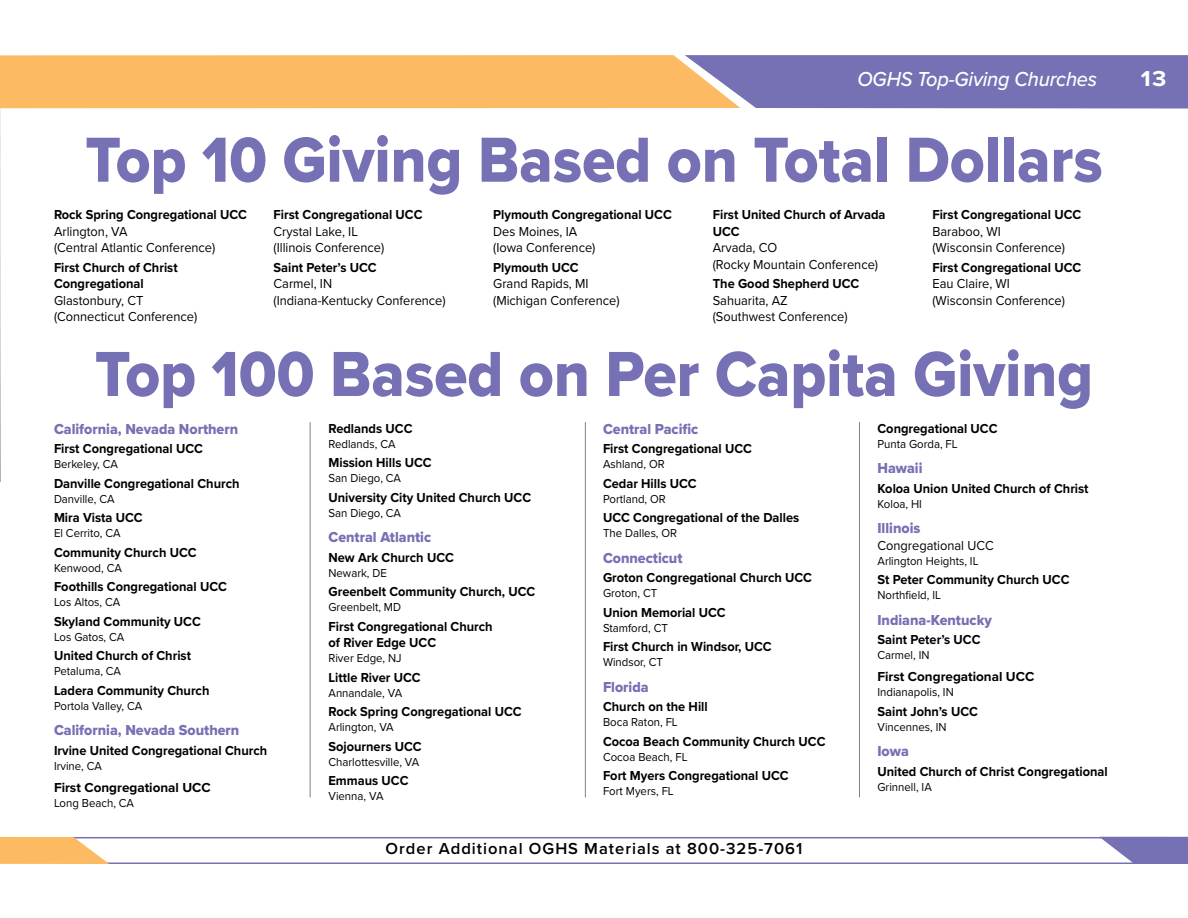
<style>
.page{position:relative;width:1188px;height:918px;background:#fff}
.page>*{position:absolute;margin:0;border:0;box-sizing:border-box;transform-origin:0 0}
.t1{font:66px "Proxima Nova Extrabld";color:#7670b4;scale:.92 1}
.t2{font:700 22.35px "Proxima Nova";color:#fff;scale:1.09 1}
.t3{font:italic 500 21px "Proxima Nova";letter-spacing:-.01em;color:#fff;scale:.95 1}
.t4{font:600 16.5px "Proxima Nova";letter-spacing:.06em;color:#000}
.t5{font:15px "Proxima Nova Extrabld";color:#7670b4;scale:.95 1}
.t6{font:700 13.5px/16.5px "Proxima Nova";color:#000;scale:.95 1}
.t7{font:13.5px/16.5px "Proxima Nova";color:#000;scale:.95 1}
.t8{font:700 13.5px "Proxima Nova";color:#000}
.t9{font:12px "Proxima Nova";color:#000;scale:.95 1}
</style>
<div class="page">
<svg style="left:1099px;top:837px;width:89px;height:27px"></svg>
<svg style="left:0;top:55px;width:1188px;height:54px;background:#c89f86"></svg>
<hr style="left:71px;top:837px;width:1098px;height:1px;background:#7670b4">
<hr style="left:93px;top:862px;width:1047px;height:2px;background:#7670b4">
<hr style="left:859px;top:422px;width:1px;height:375px;background:#808285">
<hr style="left:585px;top:422px;width:1px;height:375px;background:#808285">
<hr style="left:310px;top:422px;width:1px;height:375px;background:#808285">
<svg style="left:0;top:837px;width:109px;height:27px;background:#fac27b"></svg>
<img style="left:0;top:109px;width:1px;height:373px">
<h3 class="t3" style="left:858px;top:67px;width:254px">OGHS Top-Giving Churches</h3>
<h2 class="t2" style="left:1141px;top:65px;width:25px">13</h2>
<h1 class="t1" style="left:85px;top:120px;width:1107px">Top 10 Giving Based on Total Dollars</h1>
<p class="t6" style="left:54px;top:207px;width:205px">Rock Spring Congregational UCC</p>
<p class="t7" style="left:54px;top:223px;width:171px">Arlington, VA<br>(Central Atlantic Conference)</p>
<p class="t6" style="left:54px;top:259px;width:132px">First Church of Christ<br>Congregational</p>
<p class="t7" style="left:54px;top:292px;width:152px">Glastonbury, CT (Connecticut Conference)</p>
<p class="t6" style="left:274px;top:207px;width:158px">First Congregational UCC</p>
<p class="t7" style="left:274px;top:223px;width:118px">Crystal Lake, IL (Illinois Conference)</p>
<p class="t6" style="left:274px;top:259px;width:110px">Saint Peter’s UCC</p>
<p class="t7" style="left:274px;top:276px;width:183px">Carmel, IN<br>(Indiana-Kentucky Conference)</p>
<p class="t6" style="left:493px;top:207px;width:190px">Plymouth Congregational UCC</p>
<p class="t7" style="left:493px;top:223px;width:109px">Des Moines, IA (Iowa Conference)</p>
<p class="t6" style="left:493px;top:259px;width:92px">Plymouth UCC</p>
<p class="t7" style="left:493px;top:276px;width:135px">Grand Rapids, MI (Michigan Conference)</p>
<p class="t6" style="left:713px;top:207px;width:183px">First United Church of Arvada<br>UCC</p>
<p class="t7" style="left:713px;top:240px;width:175px">Arvada, CO<br>(Rocky Mountain Conference)</p>
<p class="t6" style="left:713px;top:276px;width:156px">The Good Shepherd UCC</p>
<p class="t7" style="left:713px;top:292px;width:143px">Sahuarita, AZ (Southwest Conference)</p>
<p class="t6" style="left:932px;top:207px;width:158px">First Congregational UCC</p>
<p class="t7" style="left:932px;top:223px;width:141px">Baraboo, WI<br>(Wisconsin Conference)</p>
<p class="t6" style="left:932px;top:259px;width:158px">First Congregational UCC</p>
<p class="t7" style="left:932px;top:276px;width:141px">Eau Claire, WI (Wisconsin Conference)</p>
<h1 class="t1" style="left:95px;top:334px;width:1087px">Top 100 Based on Per Capita Giving</h1>
<p class="t5" style="left:54px;top:420px;width:195px">California, Nevada Northern</p>
<p class="t6" style="left:54px;top:441px;width:158px">First Congregational UCC</p>
<p class="t9" style="left:54px;top:457px;width:69px">Berkeley, CA</p>
<p class="t6" style="left:54px;top:476px;width:197px">Danville Congregational Church</p>
<p class="t9" style="left:54px;top:492px;width:65px">Danville, CA</p>
<p class="t6" style="left:54px;top:510px;width:95px">Mira Vista UCC</p>
<p class="t9" style="left:54px;top:526px;width:72px">El Cerrito, CA</p>
<p class="t6" style="left:54px;top:545px;width:152px">Community Church UCC</p>
<p class="t9" style="left:54px;top:561px;width:73px">Kenwood, CA</p>
<p class="t6" style="left:54px;top:579px;width:184px">Foothills Congregational UCC</p>
<p class="t9" style="left:54px;top:595px;width:71px">Los Altos, CA</p>
<p class="t6" style="left:54px;top:614px;width:156px">Skyland Community UCC</p>
<p class="t9" style="left:54px;top:630px;width:76px">Los Gatos, CA</p>
<p class="t6" style="left:54px;top:648px;width:146px">United Church of Christ</p>
<p class="t9" style="left:54px;top:664px;width:72px">Petaluma, CA</p>
<p class="t6" style="left:54px;top:683px;width:165px">Ladera Community Church</p>
<p class="t9" style="left:54px;top:699px;width:94px">Portola Valley, CA</p>
<p class="t5" style="left:54px;top:721px;width:197px">California, Nevada Southern</p>
<p class="t6" style="left:54px;top:743px;width:226px">Irvine United Congregational Church</p>
<p class="t9" style="left:54px;top:759px;width:52px">Irvine, CA</p>
<p class="t8" style="left:54px;top:779px;width:158px">First Congregational UCC</p>
<p class="t9" style="left:54px;top:796px;width:86px">Long Beach, CA</p>
<p class="t6" style="left:328px;top:421px;width:90px">Redlands UCC</p>
<p class="t9" style="left:328px;top:437px;width:72px">Redlands, CA</p>
<p class="t6" style="left:328px;top:455px;width:110px">Mission Hills UCC</p>
<p class="t9" style="left:328px;top:471px;width:78px">San Diego, CA</p>
<p class="t6" style="left:328px;top:490px;width:215px">University City United Church UCC</p>
<p class="t9" style="left:328px;top:506px;width:78px">San Diego, CA</p>
<p class="t5" style="left:328px;top:528px;width:110px">Central Atlantic</p>
<p class="t6" style="left:328px;top:550px;width:134px">New Ark Church UCC</p>
<p class="t9" style="left:328px;top:566px;width:63px">Newark, DE</p>
<p class="t6" style="left:328px;top:584px;width:219px">Greenbelt Community Church, UCC</p>
<p class="t9" style="left:328px;top:600px;width:78px">Greenbelt, MD</p>
<p class="t6" style="left:328px;top:619px;width:174px">First Congregational Church of River Edge UCC</p>
<p class="t9" style="left:328px;top:651px;width:79px">River Edge, NJ</p>
<p class="t6" style="left:328px;top:670px;width:99px">Little River UCC</p>
<p class="t9" style="left:328px;top:686px;width:79px">Annandale, VA</p>
<p class="t6" style="left:328px;top:704px;width:205px">Rock Spring Congregational UCC</p>
<p class="t9" style="left:328px;top:720px;width:70px">Arlington, VA</p>
<p class="t6" style="left:328px;top:739px;width:100px">Sojourners UCC</p>
<p class="t9" style="left:328px;top:755px;width:97px">Charlottesville, VA</p>
<p class="t6" style="left:328px;top:773px;width:86px">Emmaus UCC</p>
<p class="t9" style="left:328px;top:789px;width:59px">Vienna, VA</p>
<p class="t5" style="left:603px;top:420px;width:102px">Central Pacific</p>
<p class="t6" style="left:603px;top:441px;width:158px">First Congregational UCC</p>
<p class="t9" style="left:603px;top:457px;width:66px">Ashland, OR</p>
<p class="t6" style="left:603px;top:476px;width:100px">Cedar Hills UCC</p>
<p class="t9" style="left:603px;top:492px;width:68px">Portland, OR</p>
<p class="t6" style="left:603px;top:510px;width:208px">UCC Congregational of the Dalles</p>
<p class="t9" style="left:603px;top:526px;width:80px">The Dalles, OR</p>
<p class="t5" style="left:603px;top:549px;width:85px">Connecticut</p>
<p class="t6" style="left:603px;top:570px;width:222px">Groton Congregational Church UCC</p>
<p class="t9" style="left:603px;top:586px;width:59px">Groton, CT</p>
<p class="t6" style="left:603px;top:605px;width:131px">Union Memorial UCC</p>
<p class="t9" style="left:603px;top:621px;width:70px">Stamford, CT</p>
<p class="t6" style="left:603px;top:639px;width:179px">First Church in Windsor, UCC</p>
<p class="t9" style="left:603px;top:655px;width:65px">Windsor, CT</p>
<p class="t5" style="left:603px;top:678px;width:50px">Florida</p>
<p class="t6" style="left:603px;top:699px;width:112px">Church on the Hill</p>
<p class="t9" style="left:603px;top:715px;width:80px">Boca Raton, FL</p>
<p class="t6" style="left:603px;top:734px;width:236px">Cocoa Beach Community Church UCC</p>
<p class="t9" style="left:603px;top:750px;width:90px">Cocoa Beach, FL</p>
<p class="t6" style="left:603px;top:768px;width:197px">Fort Myers Congregational UCC</p>
<p class="t9" style="left:603px;top:784px;width:76px">Fort Myers, FL</p>
<p class="t4" style="left:386px;top:839px;width:418px">Order Additional OGHS Materials at 800-325-7061</p>
<p class="t6" style="left:878px;top:421px;width:128px">Congregational UCC</p>
<p class="t9" style="left:878px;top:437px;width:86px">Punta Gorda, FL</p>
<p class="t5" style="left:878px;top:459px;width:49px">Hawaii</p>
<p class="t6" style="left:878px;top:481px;width:224px">Koloa Union United Church of Christ</p>
<p class="t9" style="left:878px;top:497px;width:48px">Koloa, HI</p>
<p class="t5" style="left:878px;top:519px;width:47px">Illinois</p>
<p class="t7" style="left:878px;top:537px;width:124px">Congregational UCC</p>
<p class="t9" style="left:878px;top:554px;width:108px">Arlington Heights, IL</p>
<p class="t6" style="left:878px;top:572px;width:204px">St Peter Community Church UCC</p>
<p class="t9" style="left:878px;top:588px;width:68px">Northfield, IL</p>
<p class="t5" style="left:878px;top:611px;width:122px">Indiana-Kentucky</p>
<p class="t6" style="left:878px;top:632px;width:110px">Saint Peter’s UCC</p>
<p class="t9" style="left:878px;top:648px;width:56px">Carmel, IN</p>
<p class="t8" style="left:878px;top:668px;width:158px">First Congregational UCC</p>
<p class="t9" style="left:878px;top:685px;width:82px">Indianapolis, IN</p>
<p class="t6" style="left:878px;top:703px;width:107px">Saint John’s UCC</p>
<p class="t9" style="left:878px;top:719px;width:74px">Vincennes, IN</p>
<p class="t5" style="left:878px;top:742px;width:35px">Iowa</p>
<p class="t6" style="left:878px;top:763px;width:244px">United Church of Christ Congregational</p>
<p class="t9" style="left:878px;top:779px;width:59px">Grinnell, IA</p>
</div>
